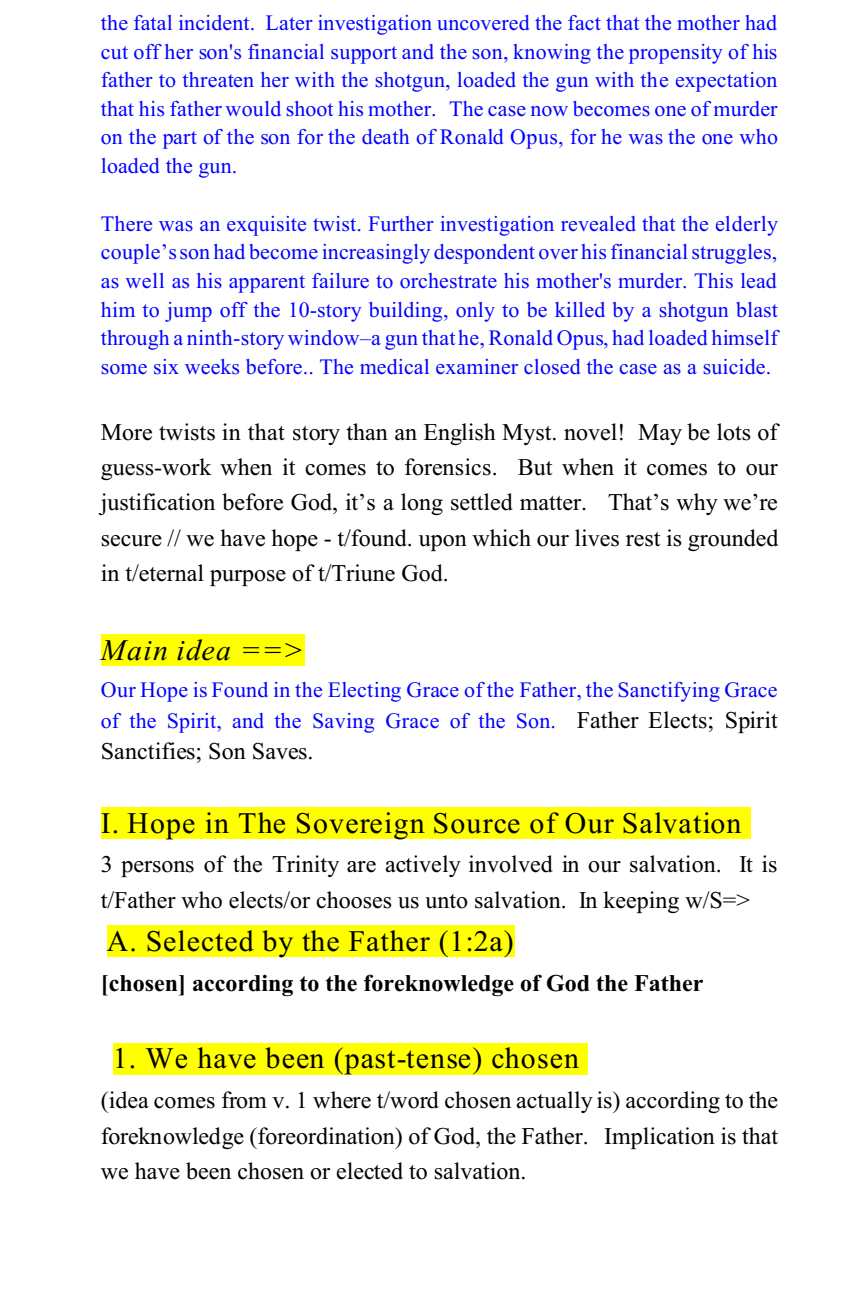
<style>
.page{position:relative;width:864px;height:1296px;background:#fff}
.page>*{position:absolute;margin:0;border:0;box-sizing:border-box;transform-origin:0 0}
.t1{font:29.8px "Times New Roman";letter-spacing:.04em;color:#000}
.t2{font:italic 29.8px "Times New Roman";letter-spacing:.05em;color:#000}
.t3{font:24px/35.4px "Times New Roman";color:#000;text-align:justify}
.t4{font:700 24px "Times New Roman";color:#000}
.t5{font:22px/28.8px "Times New Roman";letter-spacing:.005em;color:#00f;text-align:justify}
.s1{font-size:24px;color:#000}
</style>
<div class="page">
<div style="left:101px;top:634px;width:203px;height:32px;background:#ff0"></div>
<div style="left:101px;top:807px;width:650px;height:32px;background:#ff0"></div>
<div style="left:107px;top:925px;width:408px;height:32px;background:#ff0"></div>
<div style="left:113px;top:1043px;width:475px;height:32px;background:#ff0"></div>
<p class="t5" style="left:101px;top:10px;width:679px">the fatal incident. Later investigation uncovered the fact that the mother had cut off her son's financial support and the son, knowing the propensity of his father to threaten her with the shotgun, loaded the gun with the expectation that his father would shoot his mother. The case now becomes one of murder on the part of the son for the death of Ronald Opus, for he was the one who loaded the gun.</p>
<p class="t5" style="left:101px;top:211px;width:679px">There was an exquisite twist. Further investigation revealed that the elderly couple’s son had become increasingly despondent over his financial struggles, as well as his apparent failure to orchestrate his mother's murder. This lead him to jump off the 10-story building, only to be killed by a shotgun blast through a ninth-story window–a gun that he, Ronald Opus, had loaded himself some six weeks before.. The medical examiner closed the case as a suicide.</p>
<p class="t3" style="left:101px;top:416px;width:679px">More twists in that story than an English Myst. novel! May be lots of guess-work when it comes to forensics. But when it comes to our justification before God, it’s a long settled matter. That’s why we’re secure // we have hope - t/found. upon which our lives rest is grounded in t/eternal purpose of t/Triune God.</p>
<h1 class="t2" style="left:101px;top:639px;width:204px">Main idea ==&gt;</h1>
<p class="t5" style="left:101px;top:677px;width:679px;line-height:30.4px">Our Hope is Found in the Electing Grace of the Father, the Sanctifying Grace of the Spirit, and the Saving Grace of the Son. <span class="s1">Father Elects; Spirit</span></p>
<p class="t3" style="left:101px;top:735px;width:214px">Sanctifies; Son Saves.</p>
<h1 class="t1" style="left:101px;top:812px;width:642px">I. Hope in The Sovereign Source of Our Salvation</h1>
<p class="t3" style="left:101px;top:849px;width:678px">3 persons of the Trinity are actively involved in our salvation. It is t/Father who elects/or chooses us unto salvation. In keeping w/S=&gt;</p>
<h1 class="t1" style="left:107px;top:930px;width:409px">A. Selected by the Father (1:2a)</h1>
<p class="t4" style="left:101px;top:974px;width:604px">[chosen] according to the foreknowledge of God the Father</p>
<h1 class="t1" style="left:113px;top:1048px;width:468px">1. We have been (past-tense) chosen</h1>
<p class="t3" style="left:101px;top:1085px;width:679px">(idea comes from v. 1 where t/word chosen actually is) according to the foreknowledge (foreordination) of God, the Father. Implication is that we have been chosen or elected to salvation.</p>
</div>
